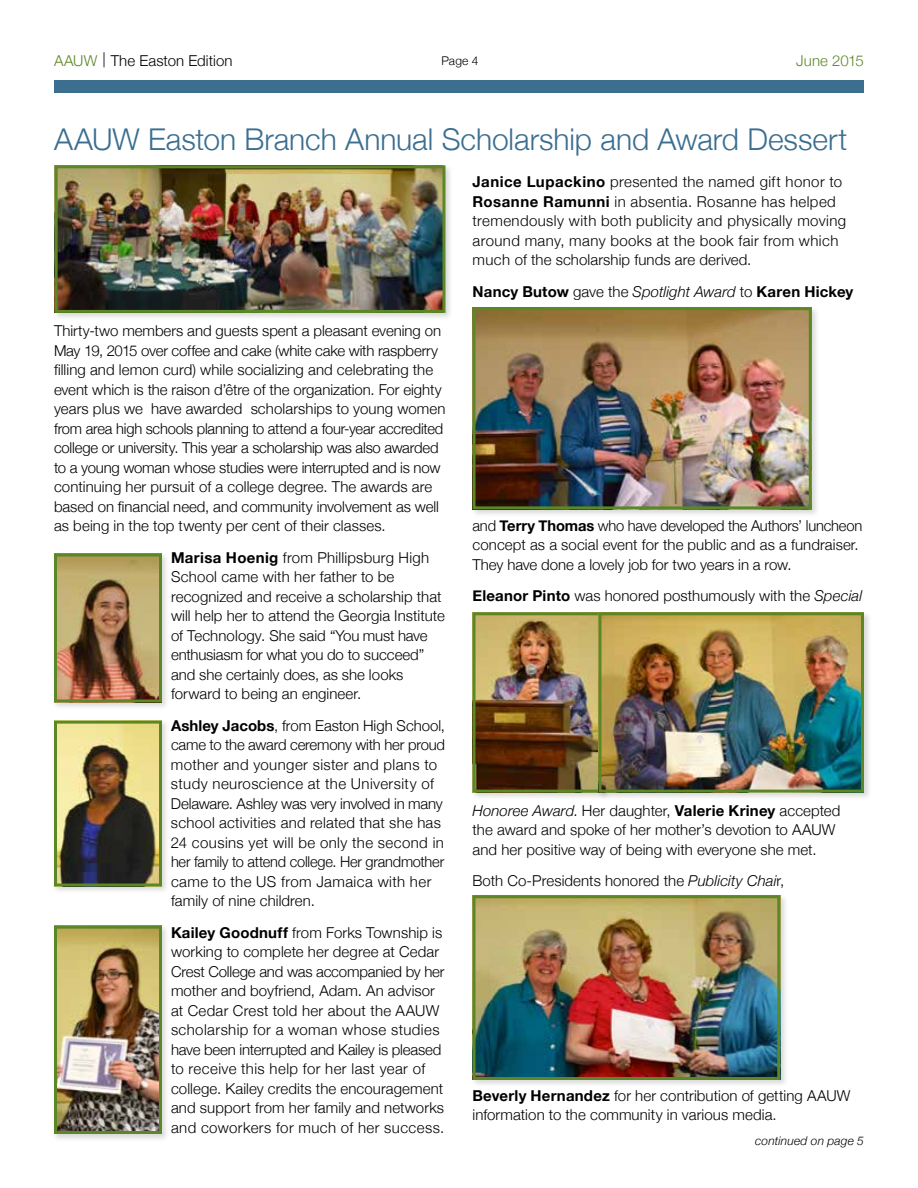
<style>
.page{position:relative;width:918px;height:1188px;background:#fff}
.page>*{position:absolute;margin:0;border:0;box-sizing:border-box;transform-origin:0 0}
.Heading{font:300 30px "Helvetica Neue";color:#3b6e8f}
.Body_Copy{font:300 15px/19.5px "Helvetica Neue";letter-spacing:.005em;color:#000}
.Body_Copy-2{font:300 15px/19.5px "Helvetica Neue";letter-spacing:.025em;color:#000}
.Body_Copy-3{font:700 15px "Helvetica Neue";letter-spacing:.01em;color:#000}
.Heading-2{font:300 15px "Helvetica Neue";letter-spacing:.01em;color:#000}
.Heading-3{font:300 15px "Helvetica Neue";color:#5c8727}
.Body_Copy-4{font:italic 300 12px "Helvetica Neue";letter-spacing:.015em;color:#000}
.Chart_Copy{font:300 12px "Helvetica Neue";color:#000}
.s1{color:#5c8727}
.s2{font-weight:700}
.s3{font-weight:300}
.s4{font-weight:300;font-style:italic}
.s5{font-style:italic}
</style>
<div class="page">
<div style="left:54px;top:81px;width:810px;height:12px;background:#3b6e8f"></div>
<div style="left:52px;top:551px;width:118px;height:160px;background:#000;opacity:.15"></div>
<img style="left:58px;top:558px;width:100px;height:140px">
<div style="left:54px;top:554px;width:108px;height:148px;border:3px solid #5c8727"></div>
<div style="left:470px;top:893px;width:319px;height:195px;background:#000;opacity:.15"></div>
<img style="left:476px;top:899px;width:300px;height:177px">
<div style="left:472px;top:895px;width:308px;height:185px;border:3px solid #5c8727"></div>
<div style="left:470px;top:610px;width:141px;height:191px;background:#000;opacity:.15"></div>
<img style="left:476px;top:616px;width:120px;height:173px">
<div style="left:472px;top:612px;width:131px;height:181px;border:3px solid #5c8727"></div>
<div style="left:596px;top:610px;width:276px;height:191px;background:#000;opacity:.15"></div>
<img style="left:602px;top:616px;width:258px;height:173px">
<div style="left:598px;top:612px;width:266px;height:181px;border:3px solid #5c8727"></div>
<div style="left:470px;top:305px;width:350px;height:212px;background:#000;opacity:.15"></div>
<img style="left:476px;top:311px;width:332px;height:194px">
<div style="left:472px;top:307px;width:340px;height:202px;border:3px solid #5c8727"></div>
<div style="left:52px;top:719px;width:118px;height:176px;background:#000;opacity:.15"></div>
<img style="left:58px;top:725px;width:100px;height:157px">
<div style="left:54px;top:721px;width:108px;height:165px;border:3px solid #5c8727"></div>
<div style="left:52px;top:924px;width:118px;height:218px;background:#000;opacity:.15"></div>
<img style="left:58px;top:930px;width:100px;height:200px">
<div style="left:54px;top:926px;width:108px;height:208px;border:3px solid #5c8727"></div>
<div style="left:53px;top:163px;width:400px;height:158px;background:#000;opacity:.15"></div>
<img style="left:59px;top:169px;width:383px;height:140px">
<div style="left:55px;top:165px;width:391px;height:148px;border:3px solid #5c8727"></div>
<p class="Heading-2" style="left:54px;top:51px;width:180px"><span class="s1">AAUW</span> | The Easton Edition</p>
<p class="Chart_Copy" style="left:441px;top:53px;width:39px">Page 4</p>
<p class="Heading-3" style="left:796px;top:51px;width:69px">June 2015</p>
<p class="Heading" style="left:54px;top:121px;width:795px">AAUW Easton Branch Annual Scholarship and Award Dessert</p>
<p class="Body_Copy" style="left:54px;top:321px;width:393px">Thirty-two members and guests spent a pleasant evening on May 19, 2015 over coffee and cake (white cake with raspberry filling and lemon curd) while socializing and celebrating the event which is the raison d’être of the organization. For eighty years plus we have awarded scholarships to young women from area high schools planning to attend a four-year accredited college or university. This year a scholarship was also awarded to a young woman whose studies were interrupted and is now continuing her pursuit of a college degree. The awards are based on financial need, and community involvement as well as being in the top twenty per cent of their classes.</p>
<p class="Body_Copy" style="left:171px;top:548px;width:275px"><span class="s2">Marisa Hoenig</span> from Phillipsburg High School came with her father to be recognized and receive a scholarship that will help her to attend the Georgia Institute of Technology. She said “You must have enthusiasm for what you do to succeed” and she certainly does, as she looks forward to being an engineer.</p>
<p class="Body_Copy" style="left:171px;top:716px;width:276px"><span class="s2">Ashley Jacobs</span>, from Easton High School, came to the award ceremony with her proud mother and younger sister and plans to study neuroscience at the University of Delaware. Ashley was very involved in many school activities and related that she has 24 cousins yet will be only the second in her family to attend college. Her grandmother came to the US from Jamaica with her family of nine children.</p>
<p class="Body_Copy" style="left:171px;top:923px;width:275px"><span class="s2">Kailey Goodnuff</span> from Forks Township is working to complete her degree at Cedar Crest College and was accompanied by her mother and boyfriend, Adam. An advisor at Cedar Crest told her about the AAUW scholarship for a woman whose studies have been interrupted and Kailey is pleased to receive this help for her last year of college. Kailey credits the encouragement and support from her family and networks and coworkers for much of her success.</p>
<p class="Body_Copy-2" style="left:473px;top:172px;width:375px"><span class="s2">Janice Lupackino</span> presented the named gift honor to <span class="s2">Rosanne Ramunni</span> in absentia. Rosanne has helped tremendously with both publicity and physically moving around many, many books at the book fair from which much of the scholarship funds are derived.</p>
<p class="Body_Copy-3" style="left:473px;top:282px;width:382px">Nancy Butow <span class="s3">gave the</span> <span class="s4">Spotlight Award</span> <span class="s3">to</span> Karen Hickey</p>
<p class="Body_Copy" style="left:472px;top:516px;width:391px">and <span class="s2">Terry Thomas</span> who have developed the Authors’ luncheon concept as a social event for the public and as a fundraiser.<br>They have done a lovely job for two years in a row.</p>
<p class="Body_Copy" style="left:472px;top:586px;width:391px"><span class="s2">Eleanor Pinto</span> was honored posthumously with the <span class="s5">Special</span></p>
<p class="Body_Copy" style="left:472px;top:801px;width:370px"><span class="s5">Honoree Award</span>. Her daughter, <span class="s2">Valerie Kriney</span> accepted the award and spoke of her mother’s devotion to AAUW and her positive way of being with everyone she met.</p>
<p class="Body_Copy" style="left:472px;top:871px;width:313px">Both Co-Presidents honored the <span class="s5">Publicity Chai</span>r,</p>
<p class="Body_Copy" style="left:472px;top:1086px;width:379px"><span class="s2">Beverly Hernandez</span> for her contribution of getting AAUW information to the community in various media.</p>
<p class="Body_Copy-4" style="left:755px;top:1134px;width:110px">continued on page 5</p>
</div>
